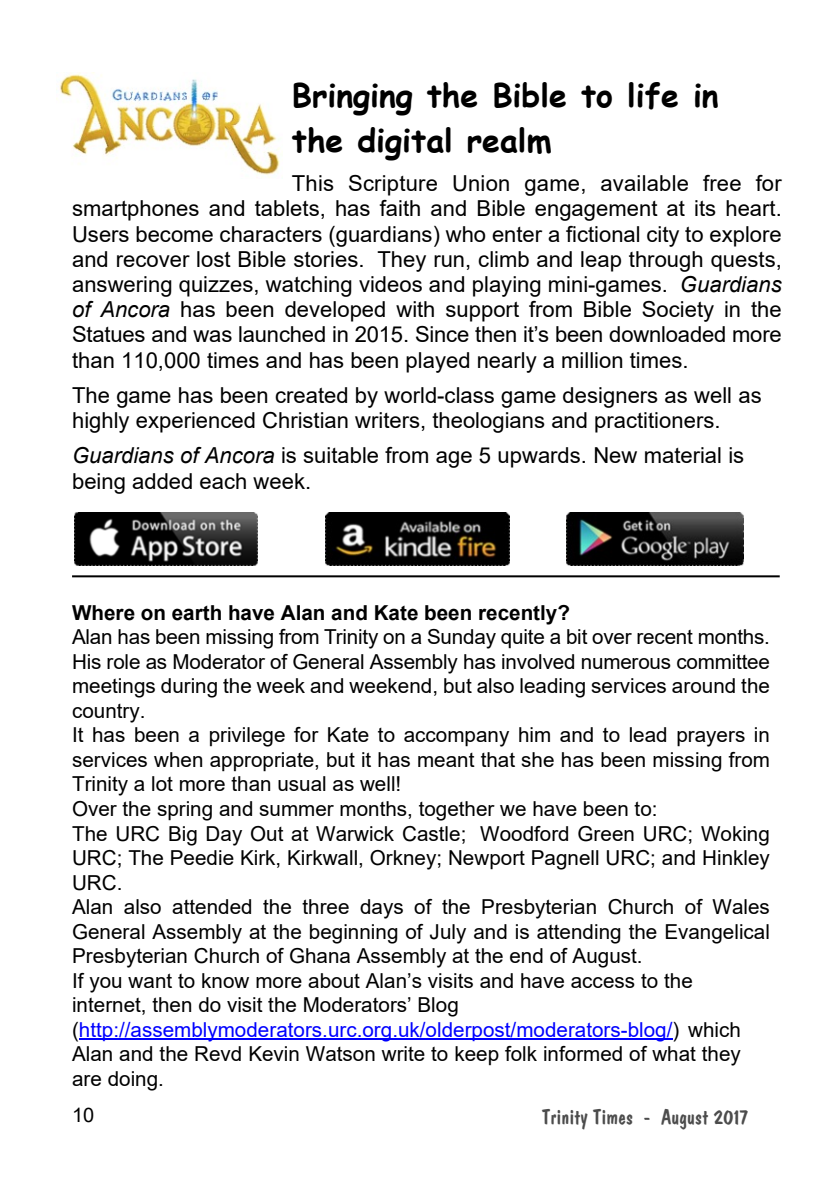
<style>
.page{position:relative;width:840px;height:1191px;background:#fff}
.page>*{position:absolute;margin:0;border:0;box-sizing:border-box;transform-origin:0 0}
.t1{font:700 32px/44.6px "Comic Sans MS";color:#000}
.t2{font:22px/25.2px "Arial";color:#000}
.t3{font:22px "Dom Casual BT";color:#4c4c4c}
.t4{font:20.6px/24.6px "Arial";color:#000}
.t5{font:700 20.6px "Arial";color:#000}
.t6{font:20px "Arial";color:#000}
.s1{font-style:italic}
.s2{color:#00f}
</style>
<div class="page">
<hr style="left:79px;top:1038px;width:593px;height:1px;background:#00f">
<img style="left:59px;top:72px;width:221px;height:106px">
<img style="left:74px;top:512px;width:184px;height:53px">
<img style="left:325px;top:512px;width:184px;height:53px">
<img style="left:566px;top:512px;width:177px;height:53px">
<hr style="left:72px;top:575px;width:707px;height:2px;background:#000">
<h1 class="t1" style="left:292px;top:77px;width:428px">Bringing the Bible to life in the digital realm</h1>
<p class="t2" style="left:72px;top:173px;width:710px;text-align:justify;text-indent:220px">This Scripture Union game, available free for smartphones and tablets, has faith and Bible engagement at its heart.<br>Users become characters (guardians) who enter a fictional city to explore and recover lost Bible stories. They run, climb and leap through quests, answering quizzes, watching videos and playing mini-games. <span class="s1">Guardians of Ancora</span> has been developed with support from Bible Society in the Statues and was launched in 2015. Since then it’s been downloaded more than 110,000 times and has been played nearly a million times.</p>
<p class="t2" style="left:72px;top:384px;width:690px">The game has been created by world-class game designers as well as highly experienced Christian writers, theologians and practitioners.</p>
<p class="t2" style="left:72px;top:445px;width:673px"><span class="s1">Guardians of Ancora</span> is suitable from age 5 upwards. New material is being added each week.</p>
<p class="t5" style="left:72px;top:604px;width:499px">Where on earth have Alan and Kate been recently?</p>
<p class="t4" style="left:72px;top:626px;width:699px">Alan has been missing from Trinity on a Sunday quite a bit over recent months.<br>His role as Moderator of General Assembly has involved numerous committee meetings during the week and weekend, but also leading services around the country.<br>It has been a privilege for Kate to accompany him and to lead prayers in services when appropriate, but it has meant that she has been missing from Trinity a lot more than usual as well!<br>Over the spring and summer months, together we have been to:<br>The URC Big Day Out at Warwick Castle; Woodford Green URC; Woking URC; The Peedie Kirk, Kirkwall, Orkney; Newport Pagnell URC; and Hinkley URC.<br>Alan also attended the three days of the Presbyterian Church of Wales General Assembly at the beginning of July and is attending the Evangelical Presbyterian Church of Ghana Assembly at the end of August.<br>If you want to know more about Alan’s visits and have access to the internet, then do visit the Moderators’ Blog (<span class="s2">http://assemblymoderators.urc.org.uk/olderpost/moderators-blog/</span>) which Alan and the Revd Kevin Watson write to keep folk informed of what they are doing.</p>
<p class="t6" style="left:72px;top:1107px;width:24px">10</p>
<p class="t3" style="left:541px;top:1107px;width:208px">Trinity Times - August 2017</p>
</div>
